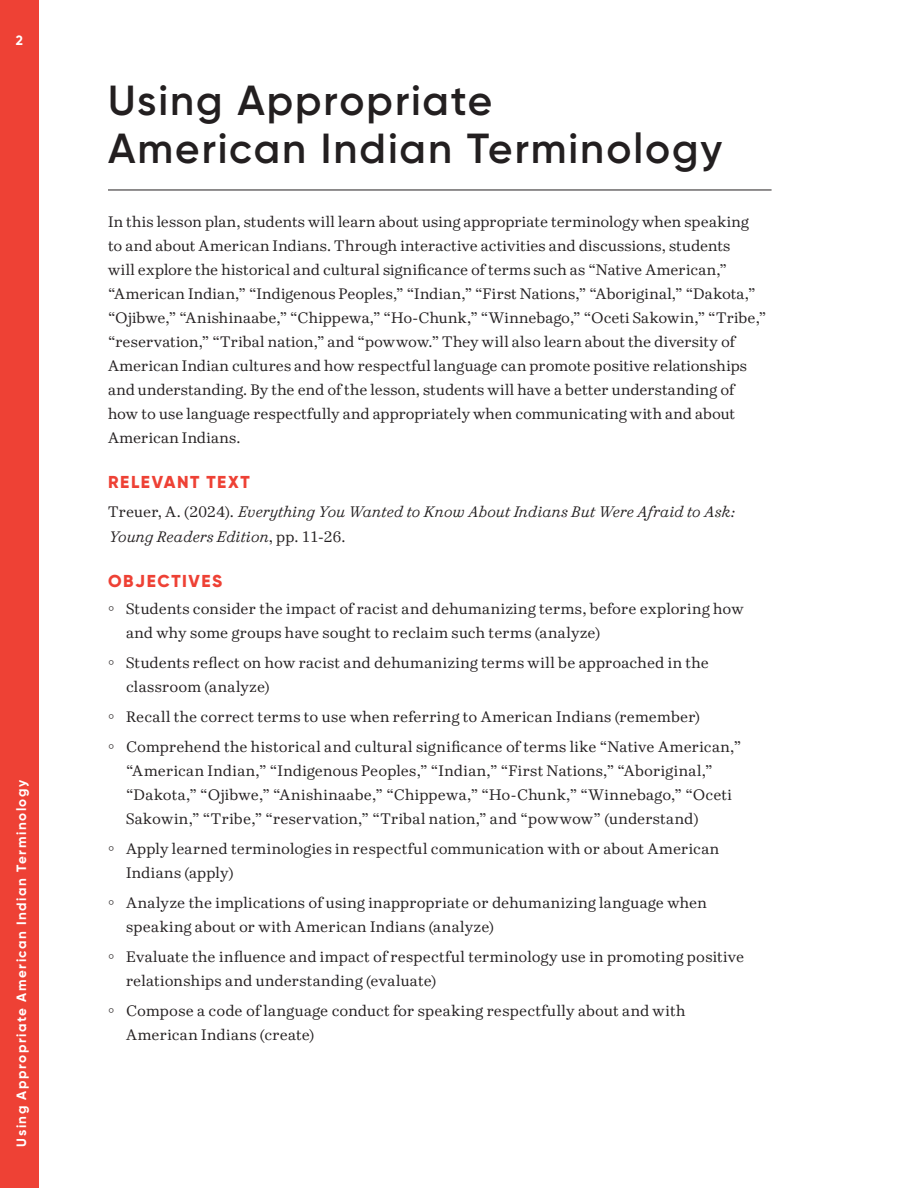
<style>
.page{position:relative;width:918px;height:1188px;background:#fff}
.page>*{position:absolute;margin:0;border:0;box-sizing:border-box;transform-origin:0 0}
.Heading_1{font:600 42px/48px "Gilroy";letter-spacing:.045em;color:#231f20}
.Heading_2{font:800 17.25px "Gilroy";letter-spacing:.09em;color:#ee4135}
.TX{font:15px/24px "Kinney";letter-spacing:.01em;color:#231f20}
.TX-2{font:italic 15px/25.5px "Kinney";letter-spacing:.015em;color:#231f20}
.t1{font:700 13.5px "Gilroy";letter-spacing:.115em;color:#fff}
.s1{font-style:normal}
</style>
<div class="page">
<div style="left:0;top:0;width:39px;height:1188px;background:#ee4135"></div>
<hr style="left:108px;top:190px;width:664px;height:1px;background:#231f20">
<p class="t1" style="left:16px;top:32px;width:9px">2</p>
<p class="t1" style="left:13px;top:1147px;width:368px;rotate:-90deg">Using Appropriate American Indian Terminology</p>
<p class="Heading_1" style="left:108px;top:76px;width:616px">Using Appropriate<br>American Indian Terminology</p>
<p class="TX" style="left:108px;top:210px;width:660px">In this lesson plan, students will learn about using appropriate terminology when speaking to and about American Indians. Through interactive activities and discussions, students<br>will explore the historical and cultural significance of terms such as “Native American,” “American Indian,” “Indigenous Peoples,” “Indian,” “First Nations,” “Aboriginal,” “Dakota,” “Ojibwe,” “Anishinaabe,” “Chippewa,” “Ho-Chunk,” “Winnebago,” “Oceti Sakowin,” “Tribe,” “reservation,” “Tribal nation,” and “powwow.” They will also learn about the diversity of American Indian cultures and how respectful language can promote positive relationships and understanding. By the end of the lesson, students will have a better understanding of how to use language respectfully and appropriately when communicating with and about American Indians.</p>
<p class="Heading_2" style="left:108px;top:471px;width:143px">RELEVANT TEXT</p>
<p class="TX-2" style="left:108px;top:498px;width:628px"><span class="s1">Treuer, A. (2024).</span> Everything You Wanted to Know About Indians But Were Afraid to Ask:<br>Young Readers Edition<span class="s1">, pp. 11-26.</span></p>
<p class="Heading_2" style="left:108px;top:570px;width:116px">OBJECTIVES</p>
<p class="TX" style="left:126px;top:597px;width:619px;text-indent:-18px">° Students consider the impact of racist and dehumanizing terms, before exploring how and why some groups have sought to reclaim such terms (analyze)</p>
<p class="TX" style="left:126px;top:651px;width:585px;text-indent:-18px">° Students reflect on how racist and dehumanizing terms will be approached in the classroom (analyze)</p>
<p class="TX" style="left:108px;top:705px;width:594px">° Recall the correct terms to use when referring to American Indians (remember)</p>
<p class="TX" style="left:126px;top:735px;width:617px;text-indent:-18px">° Comprehend the historical and cultural significance of terms like “Native American,” “American Indian,” “Indigenous Peoples,” “Indian,” “First Nations,” “Aboriginal,” “Dakota,” “Ojibwe,” “Anishinaabe,” “Chippewa,” “Ho-Chunk,” “Winnebago,” “Oceti Sakowin,” “Tribe,” “reservation,” “Tribal nation,” and “powwow” (understand)</p>
<p class="TX" style="left:126px;top:837px;width:595px;text-indent:-18px">° Apply learned terminologies in respectful communication with or about American<br>Indians (apply)</p>
<p class="TX" style="left:126px;top:891px;width:582px;text-indent:-18px">° Analyze the implications of using inappropriate or dehumanizing language when speaking about or with American Indians (analyze)</p>
<p class="TX" style="left:126px;top:945px;width:620px;text-indent:-18px">° Evaluate the influence and impact of respectful terminology use in promoting positive relationships and understanding (evaluate)</p>
<p class="TX" style="left:126px;top:999px;width:561px;text-indent:-18px">° Compose a code of language conduct for speaking respectfully about and with<br>American Indians (create)</p>
</div>
